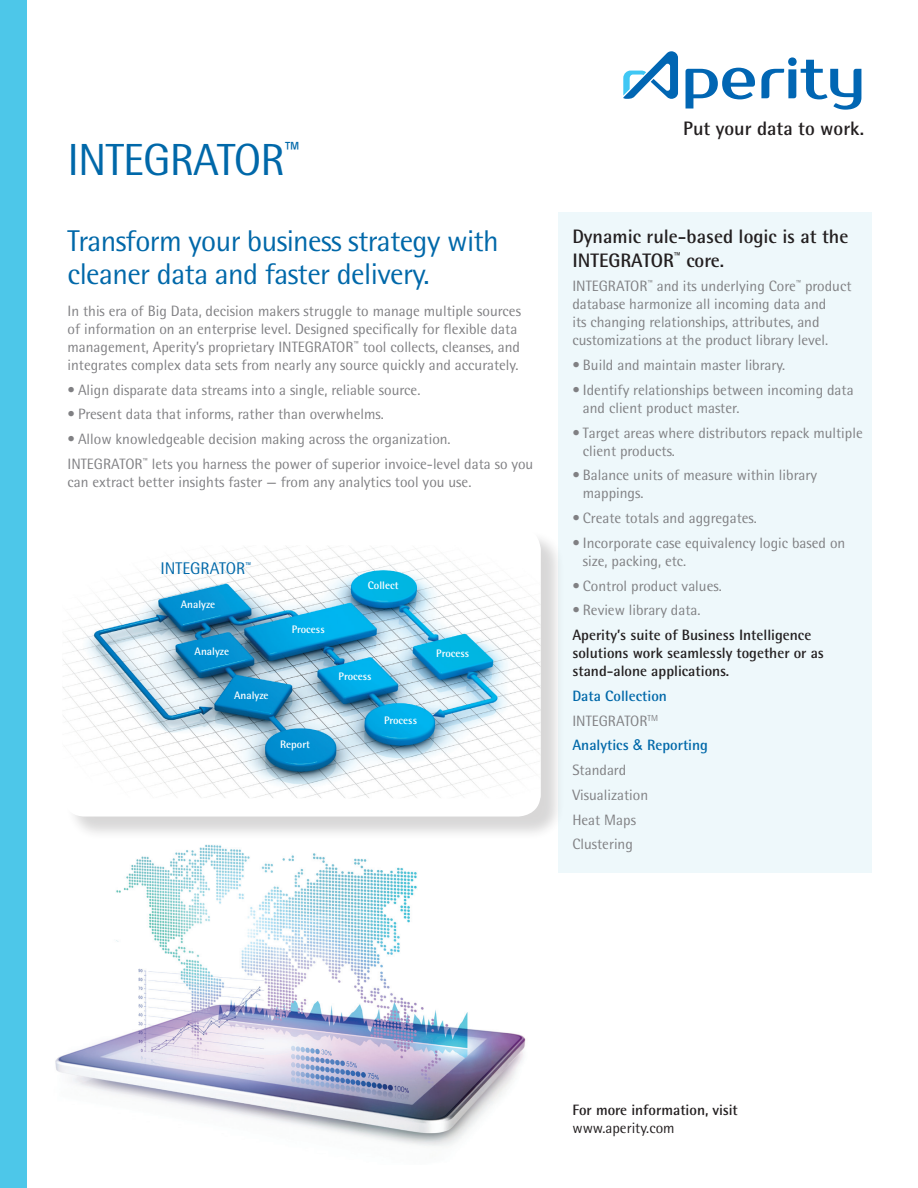
<style>
.page{position:relative;width:918px;height:1188px;background:#fff}
.page>*{position:absolute;margin:0;border:0;box-sizing:border-box;transform-origin:0 0}
.t1{font:45px "Rotis Semi Sans";letter-spacing:-.02em;color:#0068a9}
.t2{font:30px/33px "Rotis Semi Sans";letter-spacing:-.02em;color:#0068a9}
.t3{font:700 19.5px/23.4px "Rotis Semi Sans";color:#231f20}
.t4{font:16.95px "Rotis Semi Sans";color:#0068a9}
.t5{font:15px/18px "Rotis Semi Sans";color:#808083}
.t6{font:700 15px/18px "Rotis Semi Sans";color:#231f20}
.t7{font:15px "Rotis Semi Sans";color:#231f20}
.t8{font:700 10.95px "Rotis Semi Sans";color:#fff}
.s1{font-weight:700;color:#0068a9}
.s2{font-family:"Arial";color:#0068a9}
</style>
<div class="page">
<img style="left:55px;top:844px;width:471px;height:302px">
<div style="left:558px;top:212px;width:314px;height:661px;background:#eef8fb"></div>
<div style="left:0;top:0;width:27px;height:1188px;background:#4dc7e9"></div>
<div style="left:65px;top:530px;width:499px;height:311px;background:#231f20;opacity:.18"></div>
<div style="left:62px;top:527px;width:479px;height:290px;background:#fff;border-radius:23px"></div>
<img style="left:63px;top:545px;width:478px;height:253px">
<svg style="left:686px;top:68px;width:69px;height:41px"></svg>
<svg style="left:761px;top:57px;width:100px;height:53px"></svg>
<svg style="left:623px;top:51px;width:55px;height:48px"></svg>
<h1 class="t1" style="left:68px;top:133px;width:234px">INTEGRATOR<sup>™</sup></h1>
<h2 class="t2" style="left:68px;top:224px;width:433px">Transform your business strategy with cleaner data and faster delivery.</h2>
<p class="t5" style="left:68px;top:302px;width:455px">In this era of Big Data, decision makers struggle to manage multiple sources of information on an enterprise level. Designed specifically for flexible data management, Aperity’s proprietary INTEGRATOR<sup>™</sup> tool collects, cleanses, and integrates complex data sets from nearly any source quickly and accurately.</p>
<p class="t5" style="left:68px;top:380px;width:354px">• Align disparate data streams into a single, reliable source.</p>
<p class="t5" style="left:68px;top:405px;width:318px">• Present data that informs, rather than overwhelms.</p>
<p class="t5" style="left:68px;top:427px;width:467px;line-height:24.8px">• Allow knowledgeable decision making across the organization.<br>INTEGRATOR<sup>™</sup> lets you harness the power of superior invoice-level data so you</p>
<p class="t5" style="left:68px;top:473px;width:405px">can extract better insights faster — from any analytics tool you use.</p>
<p class="t4" style="left:161px;top:558px;width:92px">INTEGRATOR<sup>™</sup></p>
<p class="t8" style="left:181px;top:597px;width:36px">Analyze</p>
<p class="t8" style="left:195px;top:645px;width:36px">Analyze</p>
<p class="t8" style="left:234px;top:689px;width:36px">Analyze</p>
<p class="t8" style="left:292px;top:622px;width:35px">Process</p>
<p class="t8" style="left:280px;top:738px;width:31px">Report</p>
<p class="t8" style="left:368px;top:578px;width:32px">Collect</p>
<p class="t8" style="left:339px;top:670px;width:35px">Process</p>
<p class="t8" style="left:384px;top:713px;width:35px">Process</p>
<p class="t8" style="left:436px;top:647px;width:35px">Process</p>
<h3 class="t3" style="left:683px;top:116px;width:182px">Put your data to work.</h3>
<h3 class="t3" style="left:572px;top:225px;width:278px">Dynamic rule-based logic is at the<br>INTEGRATOR<sup>™</sup> core.</h3>
<p class="t5" style="left:572px;top:277px;width:281px">INTEGRATOR<sup>™</sup> and its underlying Core<sup>™</sup> product database harmonize all incoming data and<br>its changing relationships, attributes, and customizations at the product library level.</p>
<p class="t5" style="left:572px;top:356px;width:214px">• Build and maintain master library.</p>
<p class="t5" style="left:583px;top:381px;width:272px;text-indent:-10px">• Identify relationships between incoming data and client product master.</p>
<p class="t5" style="left:583px;top:423px;width:281px;text-indent:-10px">• Target areas where distributors repack multiple client products.</p>
<p class="t5" style="left:583px;top:466px;width:236px;text-indent:-10px">• Balance units of measure within library mappings.</p>
<p class="t5" style="left:572px;top:509px;width:186px">• Create totals and aggregates.</p>
<p class="t5" style="left:583px;top:534px;width:264px;text-indent:-10px">• Incorporate case equivalency logic based on size, packing, etc.</p>
<p class="t5" style="left:572px;top:576px;width:151px">• Control product values.</p>
<p class="t5" style="left:572px;top:601px;width:130px">• Review library data.</p>
<p class="t6" style="left:572px;top:626px;width:253px">Aperity’s suite of Business Intelligence solutions work seamlessly together or as stand-alone applications.</p>
<p class="t5" style="left:572px;top:683px;width:137px;line-height:24.8px"><span class="s1">Data Collection<br></span>INTEGRATOR<sup>TM<br></sup><span class="s1">Analytics</span> <span class="s2">&amp;</span> <span class="s1">Reporting<br></span>Standard<br>Visualization<br>Heat Maps<br>Clustering</p>
<p class="t6" style="left:572px;top:1101px;width:167px">For more information, visit</p>
<p class="t7" style="left:572px;top:1119px;width:104px">www.aperity.com</p>
</div>
